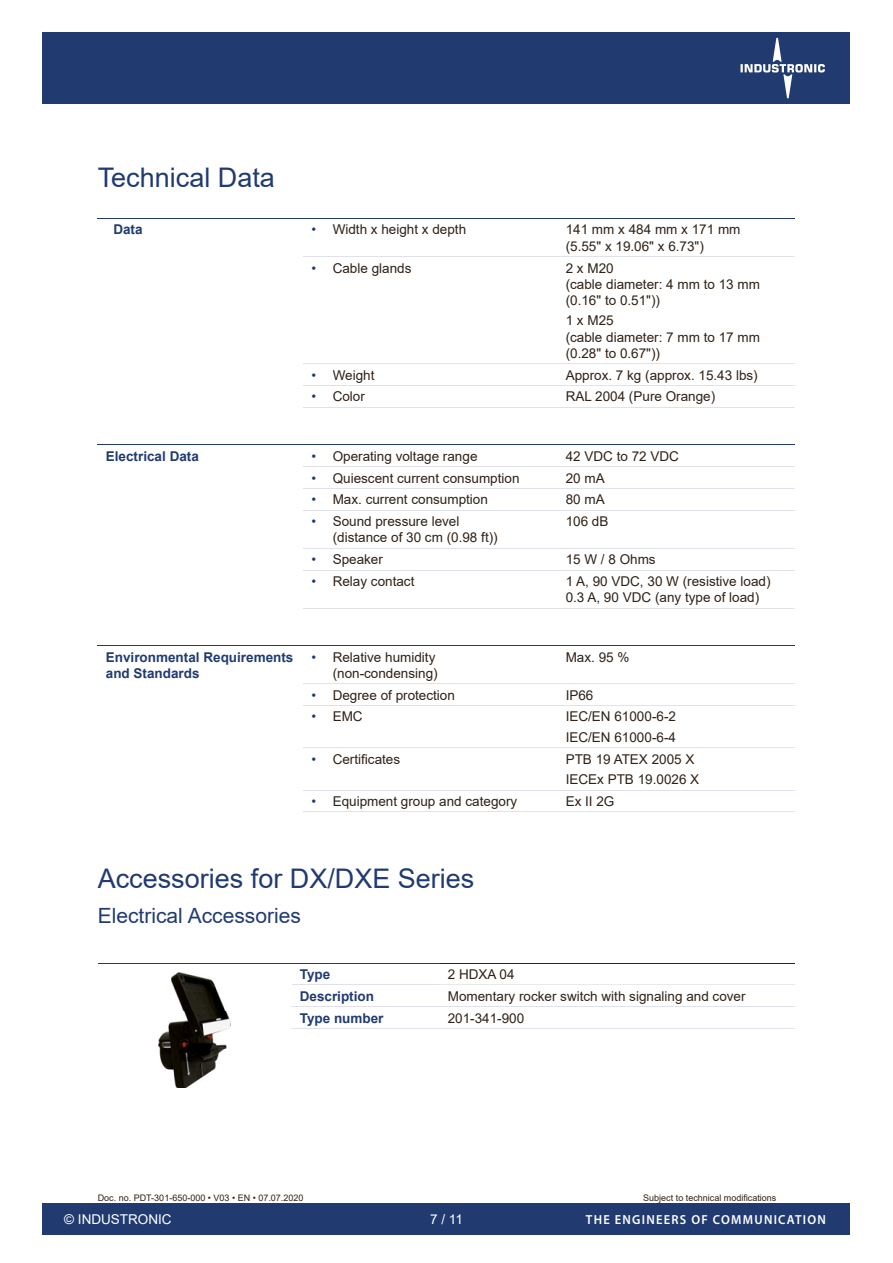
<style>
.page{position:relative;width:893px;height:1263px;background:#fff}
.page>*{position:absolute;margin:0;border:0;box-sizing:border-box;transform-origin:0 0}
.t1{font:27px "Arial";color:#213b71}
.t2{font:21px "Arial";color:#213b71}
.t3{font:13.5px/16.2px "Arial";color:#2f2116}
.t4{font:700 13.5px/16.2px "Arial";color:#213b71}
.t5{font:13.5px "Arial";color:#fff}
.t6{font:600 13.2px "Myriad Pro";letter-spacing:.1em;color:#fff;scale:.95 1}
.t7{font:9px "Arial";color:#2f2116}
.s1{color:#213b71}
</style>
<div class="page">
<div style="left:43px;top:1203px;width:807px;height:32px;background:#213b71"></div>
<div style="left:43px;top:32px;width:807px;height:72px;background:#213b71"></div>
<svg style="left:740px;top:38px;width:85px;height:61px"></svg>
<hr style="left:98px;top:218px;width:697px;height:1px;background:#213b71">
<hr style="left:303px;top:256px;width:492px;height:1px;background:#e0e1ed">
<hr style="left:303px;top:363px;width:492px;height:1px;background:#e0e1ed">
<hr style="left:303px;top:385px;width:492px;height:1px;background:#e0e1ed">
<hr style="left:303px;top:407px;width:492px;height:1px;background:#e0e1ed">
<hr style="left:98px;top:444px;width:697px;height:1px;background:#213b71">
<hr style="left:303px;top:466px;width:492px;height:1px;background:#e0e1ed">
<hr style="left:303px;top:488px;width:492px;height:1px;background:#e0e1ed">
<hr style="left:303px;top:510px;width:492px;height:1px;background:#e0e1ed">
<hr style="left:303px;top:548px;width:492px;height:1px;background:#e0e1ed">
<hr style="left:303px;top:570px;width:492px;height:1px;background:#e0e1ed">
<hr style="left:303px;top:608px;width:492px;height:1px;background:#e0e1ed">
<hr style="left:98px;top:645px;width:697px;height:1px;background:#213b71">
<hr style="left:303px;top:683px;width:492px;height:1px;background:#e0e1ed">
<hr style="left:303px;top:705px;width:492px;height:1px;background:#e0e1ed">
<hr style="left:303px;top:747px;width:492px;height:1px;background:#e0e1ed">
<hr style="left:303px;top:790px;width:492px;height:1px;background:#e0e1ed">
<hr style="left:303px;top:811px;width:492px;height:1px;background:#e0e1ed">
<hr style="left:98px;top:963px;width:194px;height:1px;background:#213b71">
<hr style="left:292px;top:1028px;width:503px;height:1px;background:#e0e1ed">
<hr style="left:440px;top:963px;width:355px;height:1px;background:#2f2116">
<hr style="left:440px;top:984px;width:355px;height:1px;background:#e9e9e8">
<hr style="left:292px;top:963px;width:148px;height:1px;background:#213b71">
<hr style="left:292px;top:984px;width:148px;height:1px;background:#e0e1ed">
<hr style="left:292px;top:1006px;width:503px;height:1px;background:#e0e1ed">
<img style="left:158px;top:973px;width:73px;height:115px">
<h1 class="t1" style="left:98px;top:163px;width:179px">Technical Data</h1>
<p class="t4" style="left:113px;top:221px;width:31px">Data</p>
<p class="t3" style="left:311px;top:221px;width:156px"><span class="s1">•</span> Width x height x depth</p>
<p class="t3" style="left:566px;top:222px;width:176px">141 mm x 484 mm x 171 mm (5.55" x 19.06" x 6.73")</p>
<p class="t3" style="left:311px;top:260px;width:102px"><span class="s1">•</span> Cable glands</p>
<p class="t3" style="left:566px;top:260px;width:196px">2 x M20<br>(cable diameter: 4 mm to 13 mm (0.16" to 0.51"))</p>
<p class="t3" style="left:566px;top:313px;width:196px">1 x M25<br>(cable diameter: 7 mm to 17 mm (0.28" to 0.67"))</p>
<p class="t3" style="left:311px;top:367px;width:65px"><span class="s1">•</span> Weight</p>
<p class="t3" style="left:566px;top:367px;width:194px">Approx. 7 kg (approx. 15.43 lbs)</p>
<p class="t3" style="left:311px;top:389px;width:55px"><span class="s1">•</span> Color</p>
<p class="t3" style="left:566px;top:389px;width:151px">RAL 2004 (Pure Orange)</p>
<p class="t4" style="left:106px;top:448px;width:95px">Electrical Data</p>
<p class="t3" style="left:311px;top:448px;width:168px"><span class="s1">•</span> Operating voltage range</p>
<p class="t3" style="left:566px;top:448px;width:115px">42 VDC to 72 VDC</p>
<p class="t3" style="left:311px;top:470px;width:210px"><span class="s1">•</span> Quiescent current consumption</p>
<p class="t3" style="left:566px;top:470px;width:41px">20 mA</p>
<p class="t3" style="left:311px;top:492px;width:178px"><span class="s1">•</span> Max. current consumption</p>
<p class="t3" style="left:566px;top:492px;width:41px">80 mA</p>
<p class="t3" style="left:333px;top:513px;width:167px;text-indent:-21px"><span class="s1">•</span> Sound pressure level (distance of 30 cm (0.98 ft))</p>
<p class="t3" style="left:566px;top:513px;width:44px">106 dB</p>
<p class="t3" style="left:311px;top:551px;width:73px"><span class="s1">•</span> Speaker</p>
<p class="t3" style="left:566px;top:551px;width:92px">15 W / 8 Ohms</p>
<p class="t3" style="left:311px;top:573px;width:105px"><span class="s1">•</span> Relay contact</p>
<p class="t3" style="left:566px;top:573px;width:206px">1 A, 90 VDC, 30 W (resistive load)<br>0.3 A, 90 VDC (any type of load)</p>
<p class="t4" style="left:106px;top:649px;width:189px">Environmental Requirements and Standards</p>
<p class="t3" style="left:311px;top:649px;width:128px;text-align:right"><span class="s1">•</span> Relative humidity (non-condensing)</p>
<p class="t3" style="left:566px;top:649px;width:65px">Max. 95 %</p>
<p class="t3" style="left:311px;top:687px;width:145px"><span class="s1">•</span> Degree of protection</p>
<p class="t3" style="left:566px;top:687px;width:29px">IP66</p>
<p class="t3" style="left:311px;top:708px;width:53px"><span class="s1">•</span> EMC</p>
<p class="t3" style="left:566px;top:706px;width:112px;line-height:20.4px">IEC/EN 61000-6-2<br>IEC/EN 61000-6-4</p>
<p class="t3" style="left:311px;top:751px;width:90px"><span class="s1">•</span> Certificates</p>
<p class="t3" style="left:566px;top:749px;width:135px;line-height:20.4px">PTB 19 ATEX 2005 X<br>IECEx PTB 19.0026 X</p>
<p class="t3" style="left:311px;top:793px;width:207px"><span class="s1">•</span> Equipment group and category</p>
<p class="t3" style="left:566px;top:793px;width:50px">Ex II 2G</p>
<h1 class="t1" style="left:98px;top:864px;width:378px">Accessories for DX/DXE Series</h1>
<h2 class="t2" style="left:98px;top:903px;width:205px">Electrical Accessories</h2>
<p class="t4" style="left:300px;top:966px;width:32px">Type</p>
<p class="t3" style="left:448px;top:966px;width:68px">2 HDXA 04</p>
<p class="t4" style="left:300px;top:988px;width:76px">Description</p>
<p class="t3" style="left:448px;top:988px;width:299px">Momentary rocker switch with signaling and cover</p>
<p class="t4" style="left:300px;top:1010px;width:85px">Type number</p>
<p class="t3" style="left:448px;top:1010px;width:78px">201-341-900</p>
<p class="t7" style="left:98px;top:1193px;width:207px">Doc. no. PDT-301-650-000 • V03 • EN • 07.07.2020</p>
<p class="t7" style="left:643px;top:1193px;width:135px">Subject to technical modifications</p>
<p class="t5" style="left:64px;top:1211px;width:109px">© INDUSTRONIC</p>
<p class="t5" style="left:430px;top:1211px;width:34px">7 / 11</p>
<p class="t6" style="left:586px;top:1212px;width:254px">THE ENGINEERS OF COMMUNICATION</p>
</div>
